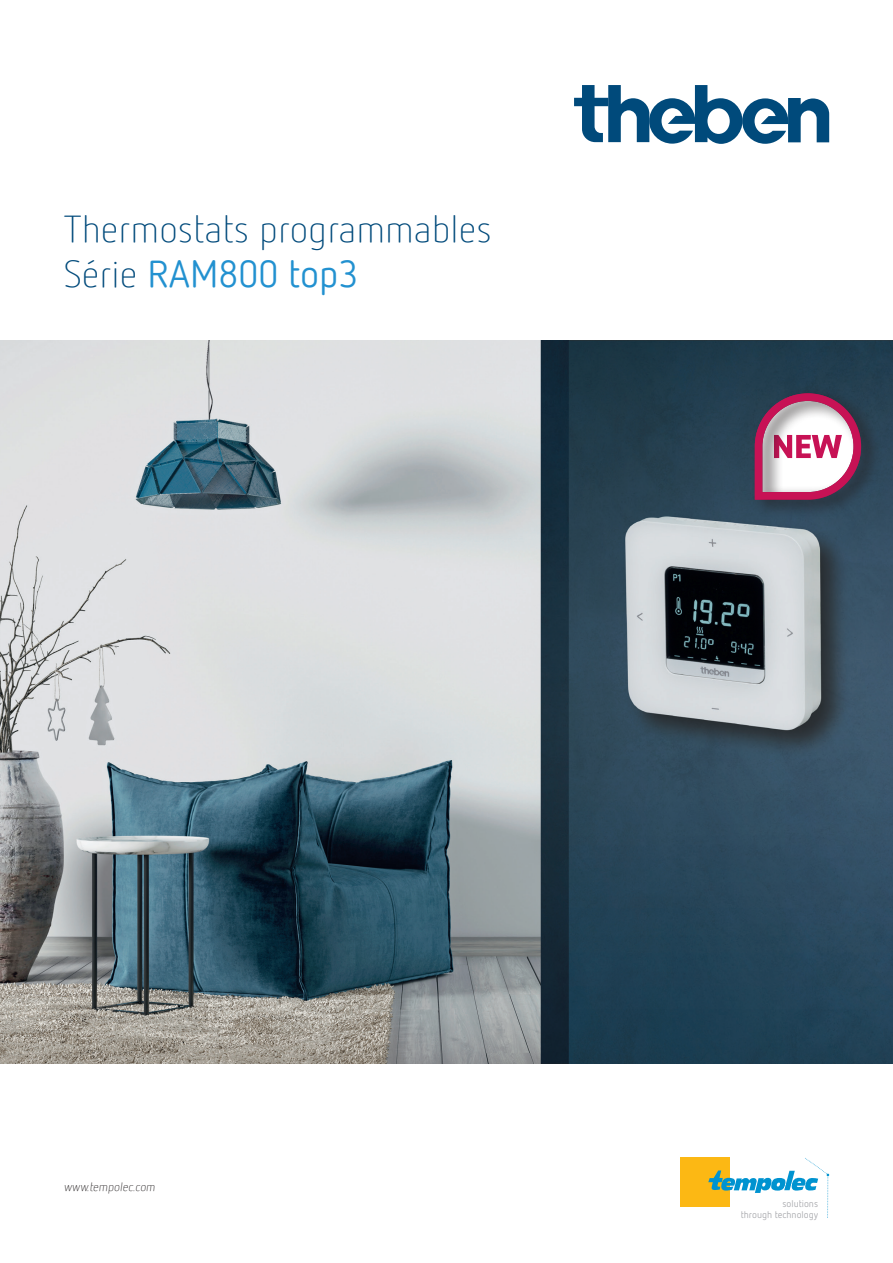
<style>
.page{position:relative;width:893px;height:1263px;background:#fff}
.page>*{position:absolute;margin:0;border:0;box-sizing:border-box;transform-origin:0 0}
.Titre{font:300 37.5px/45px "Netto Offc Pro";color:#004a7b}
.Tableau{font:300 12px "Netto Offc Pro";color:#231f20}
.t1{font:9.6px/11.6px "Netto Offc Pro";color:#a8a9ad;text-align:right}
.s1{font-weight:400;color:#2291d0}
</style>
<div class="page">
<img style="left:0;top:340px;width:893px;height:723px">
<svg style="left:574px;top:85px;width:255px;height:59px"></svg>
<div style="left:680px;top:1158px;width:49px;height:49px;background:#fcb814"></div>
<svg style="left:708px;top:1158px;width:121px;height:60px"></svg>
<div style="left:751px;top:386px;width:132px;height:131px;background:#231f20;opacity:.75"></div>
<svg style="left:755px;top:393px;width:106px;height:107px"></svg>
<p class="Titre" style="left:64px;top:205px;width:430px">Thermostats programmables<br>Série <span class="s1">RAM800 top3</span></p>
<p class="Tableau" style="left:64px;top:1179px;width:95px">www.tempolec.com</p>
<p class="t1" style="left:741px;top:1197px;width:79px">solutions<br>through technology</p>
</div>
